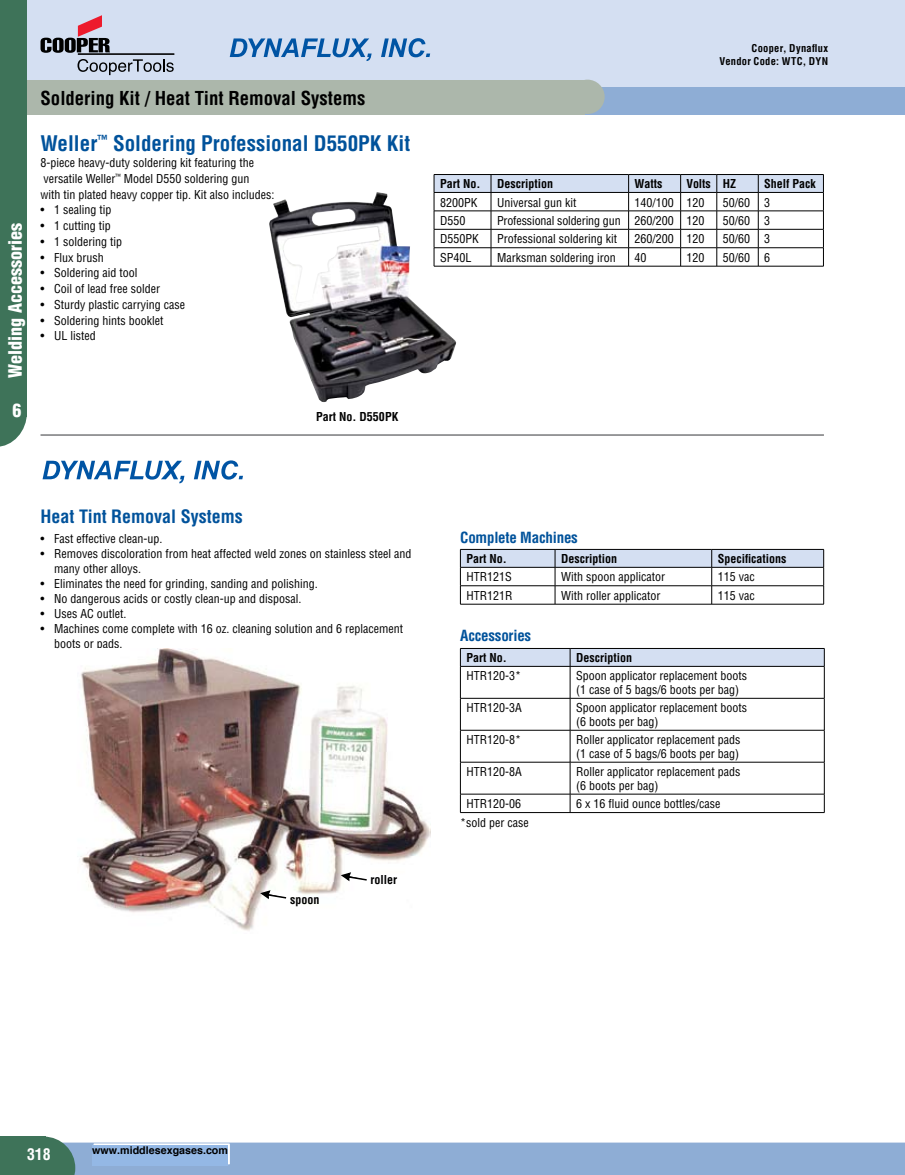
<style>
.page{position:relative;width:905px;height:1175px;background:#fff}
.page>*{position:absolute;margin:0;border:0;box-sizing:border-box;transform-origin:0 0}
.t1{font:700 condensed 21px "Helvetica";color:#00529b}
.t2{font:700 condensed 18.75px "Helvetica";color:#000}
.t3{font:700 condensed 18px "Helvetica";color:#00529b}
.t4{font:900 condensed 18px "Helvetica";color:#fff}
.t5{font:700 condensed 15.75px "Helvetica";color:#fff}
.t6{font:700 condensed 15px "Helvetica";letter-spacing:-.015em;color:#00529b}
.t7{font:condensed 12px/13.5px "Helvetica";color:#000}
.t8{font:700 condensed 12px "Helvetica";color:#000}
.t9{font:700 10.65px "Helvetica";color:#000}
.t10{font:700 condensed 10.5px/12.8px "Helvetica";letter-spacing:.025em;color:#000;text-align:right}
</style>
<div class="page">
<div style="left:0;top:0;width:904px;height:94px;background:#d4dff2"></div>
<svg style="left:0;top:1136px;width:904px;height:38px"></svg>
<div style="left:0;top:87px;width:904px;height:27px;background:#8eadd5"></div>
<div style="left:0;top:80px;width:585px;height:34px;background:#acb7ab"></div>
<div style="left:570px;top:80px;width:34px;height:34px;background:#acb7ab;border-radius:50%"></div>
<div style="left:0;top:0;width:27px;height:416px;background:#3e7359"></div>
<svg style="left:0;top:416px;width:27px;height:31px"></svg>
<hr style="left:904px;top:1142px;width:1px;height:32px;background:#8eadd5">
<hr style="left:904px;top:0;width:1px;height:94px;background:#d4dff2">
<svg style="left:904px;top:87px;width:1px;height:27px"></svg>
<img style="left:269px;top:192px;width:188px;height:211px">
<svg style="left:434px;top:174px;width:390px;height:92px"></svg>
<hr style="left:434px;top:266px;width:389px;height:1px;background:#000">
<svg style="left:43px;top:461px;width:141px;height:22px"></svg>
<svg style="left:194px;top:460px;width:49px;height:19px"></svg>
<svg style="left:230px;top:38px;width:141px;height:23px"></svg>
<svg style="left:381px;top:38px;width:49px;height:19px"></svg>
<hr style="left:40px;top:434px;width:784px;height:1px;background:#4c4d4f">
<svg style="left:460px;top:549px;width:364px;height:55px"></svg>
<hr style="left:460px;top:604px;width:363px;height:1px;background:#000">
<hr style="left:460px;top:666px;width:1px;height:32px;background:#000">
<hr style="left:570px;top:666px;width:1px;height:32px;background:#000">
<hr style="left:824px;top:666px;width:1px;height:32px;background:#000">
<hr style="left:460px;top:698px;width:110px;height:1px;background:#000">
<hr style="left:460px;top:698px;width:1px;height:32px;background:#000">
<hr style="left:570px;top:698px;width:254px;height:1px;background:#000">
<hr style="left:570px;top:698px;width:1px;height:32px;background:#000">
<hr style="left:824px;top:698px;width:1px;height:32px;background:#000">
<hr style="left:460px;top:730px;width:110px;height:1px;background:#000">
<hr style="left:460px;top:730px;width:1px;height:32px;background:#000">
<hr style="left:570px;top:730px;width:254px;height:1px;background:#000">
<hr style="left:570px;top:730px;width:1px;height:32px;background:#000">
<hr style="left:824px;top:730px;width:1px;height:32px;background:#000">
<hr style="left:460px;top:762px;width:110px;height:1px;background:#000">
<hr style="left:460px;top:762px;width:1px;height:32px;background:#000">
<hr style="left:570px;top:762px;width:254px;height:1px;background:#000">
<hr style="left:570px;top:762px;width:1px;height:32px;background:#000">
<hr style="left:824px;top:762px;width:1px;height:32px;background:#000">
<hr style="left:460px;top:794px;width:110px;height:1px;background:#000">
<svg style="left:460px;top:794px;width:1px;height:18px"></svg>
<hr style="left:570px;top:794px;width:254px;height:1px;background:#000">
<svg style="left:570px;top:794px;width:1px;height:18px"></svg>
<svg style="left:824px;top:794px;width:1px;height:18px"></svg>
<hr style="left:460px;top:812px;width:364px;height:1px;background:#000">
<svg style="left:460px;top:648px;width:365px;height:18px;background:#c5cfe1"></svg>
<hr style="left:460px;top:666px;width:364px;height:1px;background:#000">
<img style="left:80px;top:648px;width:351px;height:283px">
<svg style="left:339px;top:871px;width:29px;height:11px"></svg>
<svg style="left:258px;top:889px;width:30px;height:11px"></svg>
<svg style="left:41px;top:15px;width:69px;height:38px"></svg>
<hr style="left:78px;top:53px;width:96px;height:2px;background:#000">
<svg style="left:77px;top:59px;width:97px;height:16px"></svg>
<div style="left:92px;top:1145px;width:136px;height:20px;background:#94b8e5"></div>
<h3 class="t4" style="left:4px;top:377px;width:156px;rotate:-90deg">Welding Accessories</h3>
<h3 class="t4" style="left:13px;top:399px;width:10px">6</h3>
<h2 class="t2" style="left:40px;top:87px;width:326px">Soldering Kit / Heat Tint Removal Systems</h2>
<h1 class="t1" style="left:40px;top:131px;width:371px">Weller<sup>™</sup> Soldering Professional D550PK Kit</h1>
<p class="t7" style="left:40px;top:154px;width:235px;line-height:15.8px">8-piece heavy-duty soldering kit featuring the versatile Weller<sup>™</sup> Model D550 soldering gun<br>with tin plated heavy copper tip. Kit also includes:</p>
<p class="t7" style="left:41px;top:203px;width:72px">• 1 sealing tip</p>
<p class="t7" style="left:41px;top:219px;width:72px">• 1 cutting tip</p>
<p class="t7" style="left:41px;top:234px;width:83px">• 1 soldering tip</p>
<p class="t7" style="left:41px;top:250px;width:65px">• Flux brush</p>
<p class="t7" style="left:41px;top:266px;width:98px">• Soldering aid tool</p>
<p class="t7" style="left:41px;top:282px;width:121px">• Coil of lead free solder</p>
<p class="t7" style="left:41px;top:297px;width:146px">• Sturdy plastic carrying case</p>
<p class="t7" style="left:41px;top:313px;width:124px">• Soldering hints booklet</p>
<p class="t7" style="left:41px;top:329px;width:57px">• UL listed</p>
<p class="t8" style="left:316px;top:409px;width:84px">Part No. D550PK</p>
<p class="t10" style="left:719px;top:42px;width:110px">Cooper, Dynaflux<br>Vendor Code: WTC, DYN</p>
<p class="t8" style="left:440px;top:176px;width:42px">Part No.</p>
<p class="t8" style="left:497px;top:176px;width:57px">Description</p>
<p class="t8" style="left:634px;top:176px;width:29px">Watts</p>
<p class="t8" style="left:686px;top:176px;width:51px">Volts HZ</p>
<p class="t8" style="left:764px;top:176px;width:53px">Shelf Pack</p>
<p class="t7" style="left:440px;top:195px;width:39px">8200PK</p>
<p class="t7" style="left:497px;top:195px;width:81px">Universal gun kit</p>
<p class="t7" style="left:634px;top:195px;width:71px">140/100 120</p>
<p class="t7" style="left:722px;top:195px;width:49px">50/60 3</p>
<p class="t7" style="left:440px;top:214px;width:27px">D550</p>
<p class="t7" style="left:497px;top:214px;width:209px">Professional soldering gun 260/200 120</p>
<p class="t7" style="left:722px;top:214px;width:49px">50/60 3</p>
<p class="t7" style="left:440px;top:232px;width:40px">D550PK</p>
<p class="t7" style="left:497px;top:232px;width:121px">Professional soldering kit</p>
<p class="t7" style="left:634px;top:232px;width:71px">260/200 120</p>
<p class="t7" style="left:722px;top:232px;width:49px">50/60 3</p>
<p class="t7" style="left:440px;top:250px;width:33px">SP40L</p>
<p class="t7" style="left:497px;top:250px;width:120px">Marksman soldering iron</p>
<p class="t7" style="left:634px;top:250px;width:13px">40</p>
<p class="t7" style="left:686px;top:250px;width:19px">120</p>
<p class="t7" style="left:722px;top:250px;width:49px">50/60 6</p>
<h3 class="t3" style="left:40px;top:505px;width:204px">Heat Tint Removal Systems</h3>
<p class="t7" style="left:40px;top:531px;width:123px">• Fast effective clean-up.</p>
<p class="t7" style="left:54px;top:546px;width:359px;line-height:15px;text-indent:-14px">• Removes discoloration from heat affected weld zones on stainless steel and many other alloys.</p>
<p class="t7" style="left:40px;top:576px;width:279px">• Eliminates the need for grinding, sanding and polishing.</p>
<p class="t7" style="left:40px;top:591px;width:262px">• No dangerous acids or costly clean-up and disposal.</p>
<p class="t7" style="left:40px;top:606px;width:87px">• Uses AC outlet.</p>
<p class="t7" style="left:54px;top:621px;width:350px;line-height:15px;text-indent:-13px">• Machines come complete with 16 oz. cleaning solution and 6 replacement boots or pads.</p>
<p class="t8" style="left:290px;top:892px;width:31px">spoon</p>
<p class="t8" style="left:370px;top:872px;width:28px">roller</p>
<p class="t6" style="left:460px;top:528px;width:119px">Complete Machines</p>
<p class="t8" style="left:466px;top:551px;width:42px">Part No.</p>
<p class="t8" style="left:561px;top:551px;width:57px">Description</p>
<p class="t8" style="left:717px;top:551px;width:70px">Specifications</p>
<p class="t7" style="left:466px;top:570px;width:47px">HTR121S</p>
<p class="t7" style="left:561px;top:570px;width:105px">With spoon applicator</p>
<p class="t7" style="left:717px;top:570px;width:38px">115 vac</p>
<p class="t7" style="left:466px;top:588px;width:47px">HTR121R</p>
<p class="t7" style="left:561px;top:588px;width:101px">With roller applicator</p>
<p class="t7" style="left:717px;top:588px;width:38px">115 vac</p>
<p class="t6" style="left:460px;top:626px;width:73px">Accessories</p>
<p class="t8" style="left:466px;top:650px;width:42px">Part No.</p>
<p class="t8" style="left:576px;top:650px;width:57px">Description</p>
<p class="t7" style="left:466px;top:669px;width:56px">HTR120-3*</p>
<p class="t7" style="left:576px;top:669px;width:172px">Spoon applicator replacement boots (1 case of 5 bags/6 boots per bag)</p>
<p class="t7" style="left:466px;top:701px;width:57px">HTR120-3A</p>
<p class="t7" style="left:576px;top:701px;width:172px">Spoon applicator replacement boots (6 boots per bag)</p>
<p class="t7" style="left:466px;top:733px;width:56px">HTR120-8*</p>
<p class="t7" style="left:576px;top:733px;width:166px">Roller applicator replacement pads (1 case of 5 bags/6 boots per bag)</p>
<p class="t7" style="left:466px;top:765px;width:57px">HTR120-8A</p>
<p class="t7" style="left:576px;top:765px;width:166px">Roller applicator replacement pads (6 boots per bag)</p>
<p class="t7" style="left:466px;top:797px;width:56px">HTR120-06</p>
<p class="t7" style="left:576px;top:797px;width:146px">6 x 16 fluid ounce bottles/case</p>
<p class="t7" style="left:460px;top:815px;width:70px">*sold per case</p>
<h3 class="t5" style="left:27px;top:1144px;width:25px">318</h3>
<p class="t9" style="left:92px;top:1141px;width:137px">www.middlesexgases.com</p>
</div>
